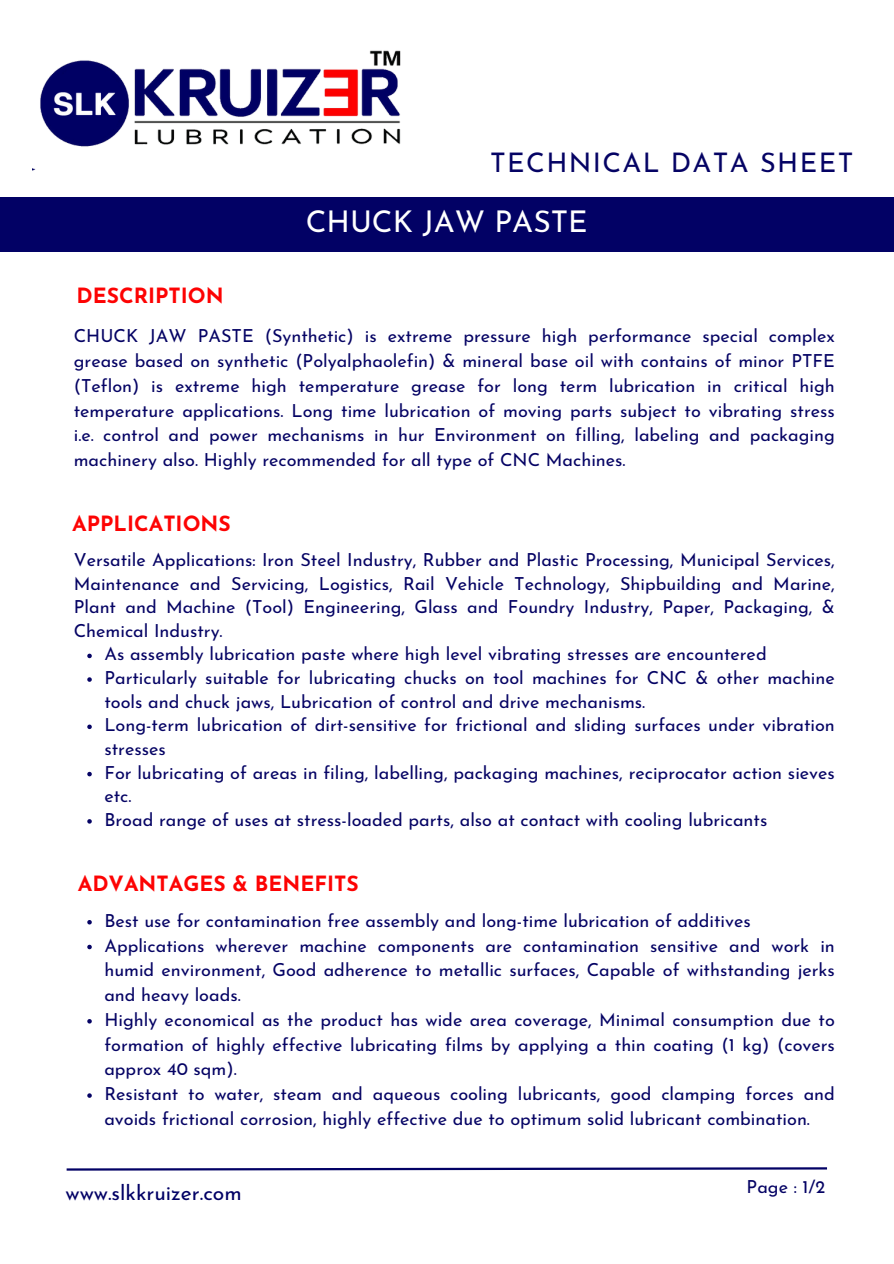
<style>
.page{position:relative;width:894px;height:1264px;background:#fff}
.page>*{position:absolute;margin:0;border:0;box-sizing:border-box;transform-origin:0 0}
.t1{font:30px "Josefin Sans";color:#fff}
.t2{font:27px "Josefin Sans";letter-spacing:.05em;color:#050364}
.t3{font:700 21px "Josefin Sans";color:#fd0303}
.t4{font:21px "Josefin Sans";color:#020165}
.t5{font:18px/24.8px "Josefin Sans";color:#050364;text-align:justify}
</style>
<div class="page">
<div style="left:0;top:198px;width:893px;height:54px;background:#020165"></div>
<img style="left:33px;top:50px;width:368px;height:121px">
<svg style="left:87px;top:653px;width:5px;height:5px"></svg>
<svg style="left:87px;top:677px;width:5px;height:4px"></svg>
<svg style="left:87px;top:724px;width:5px;height:5px"></svg>
<svg style="left:87px;top:771px;width:5px;height:5px"></svg>
<svg style="left:87px;top:819px;width:5px;height:4px"></svg>
<svg style="left:87px;top:920px;width:5px;height:4px"></svg>
<svg style="left:87px;top:944px;width:5px;height:5px"></svg>
<svg style="left:87px;top:1019px;width:5px;height:4px"></svg>
<svg style="left:87px;top:1093px;width:5px;height:4px"></svg>
<svg style="left:66px;top:1167px;width:761px;height:4px"></svg>
<h1 class="t2" style="left:490px;top:152px;width:364px">TECHNICAL DATA SHEET</h1>
<p class="t1" style="left:305px;top:209px;width:283px">CHUCK JAW PASTE</p>
<h3 class="t3" style="left:77px;top:288px;width:148px">DESCRIPTION</h3>
<p class="t5" style="left:74px;top:325px;width:762px">CHUCK JAW PASTE (Synthetic) is extreme pressure high performance special complex grease based on synthetic (Polyalphaolefin) &amp; mineral base oil with contains of minor PTFE (Teflon) is extreme high temperature grease for long term lubrication in critical high temperature applications. Long time lubrication of moving parts subject to vibrating stress i.e. control and power mechanisms in hur Environment on filling, labeling and packaging machinery also. Highly recommended for all type of CNC Machines.</p>
<h3 class="t3" style="left:72px;top:515px;width:160px">APPLICATIONS</h3>
<p class="t5" style="left:74px;top:549px;width:762px;line-height:23.7px">Versatile Applications: Iron Steel Industry, Rubber and Plastic Processing, Municipal Services, Maintenance and Servicing, Logistics, Rail Vehicle Technology, Shipbuilding and Marine, Plant and Machine (Tool) Engineering, Glass and Foundry Industry, Paper, Packaging, &amp; Chemical Industry.</p>
<p class="t5" style="left:104px;top:643px;width:663px">As assembly lubrication paste where high level vibrating stresses are encountered</p>
<p class="t5" style="left:104px;top:667px;width:731px;line-height:23.7px">Particularly suitable for lubricating chucks on tool machines for CNC &amp; other machine tools and chuck jaws, Lubrication of control and drive mechanisms.</p>
<p class="t5" style="left:104px;top:715px;width:731px;line-height:23.7px">Long-term lubrication of dirt-sensitive for frictional and sliding surfaces under vibration stresses</p>
<p class="t5" style="left:104px;top:762px;width:731px;line-height:23.7px">For lubricating of areas in filing, labelling, packaging machines, reciprocator action sieves etc.</p>
<p class="t5" style="left:104px;top:809px;width:664px">Broad range of uses at stress-loaded parts, also at contact with cooling lubricants</p>
<h3 class="t3" style="left:78px;top:875px;width:282px">ADVANTAGES &amp; BENEFITS</h3>
<p class="t5" style="left:104px;top:909px;width:647px">Best use for contamination free assembly and long-time lubrication of additives</p>
<p class="t5" style="left:104px;top:934px;width:731px">Applications wherever machine components are contamination sensitive and work in humid environment, Good adherence to metallic surfaces, Capable of withstanding jerks and heavy loads.</p>
<p class="t5" style="left:104px;top:1008px;width:731px">Highly economical as the product has wide area coverage, Minimal consumption due to formation of highly effective lubricating films by applying a thin coating (1 kg) (covers approx 40 sqm).</p>
<p class="t5" style="left:104px;top:1083px;width:731px">Resistant to water, steam and aqueous cooling lubricants, good clamping forces and avoids frictional corrosion, highly effective due to optimum solid lubricant combination.</p>
<h4 class="t4" style="left:65px;top:1183px;width:178px">www.slkkruizer.com</h4>
<p class="t5" style="left:746px;top:1175px;width:80px">Page : 1/2</p>
</div>
